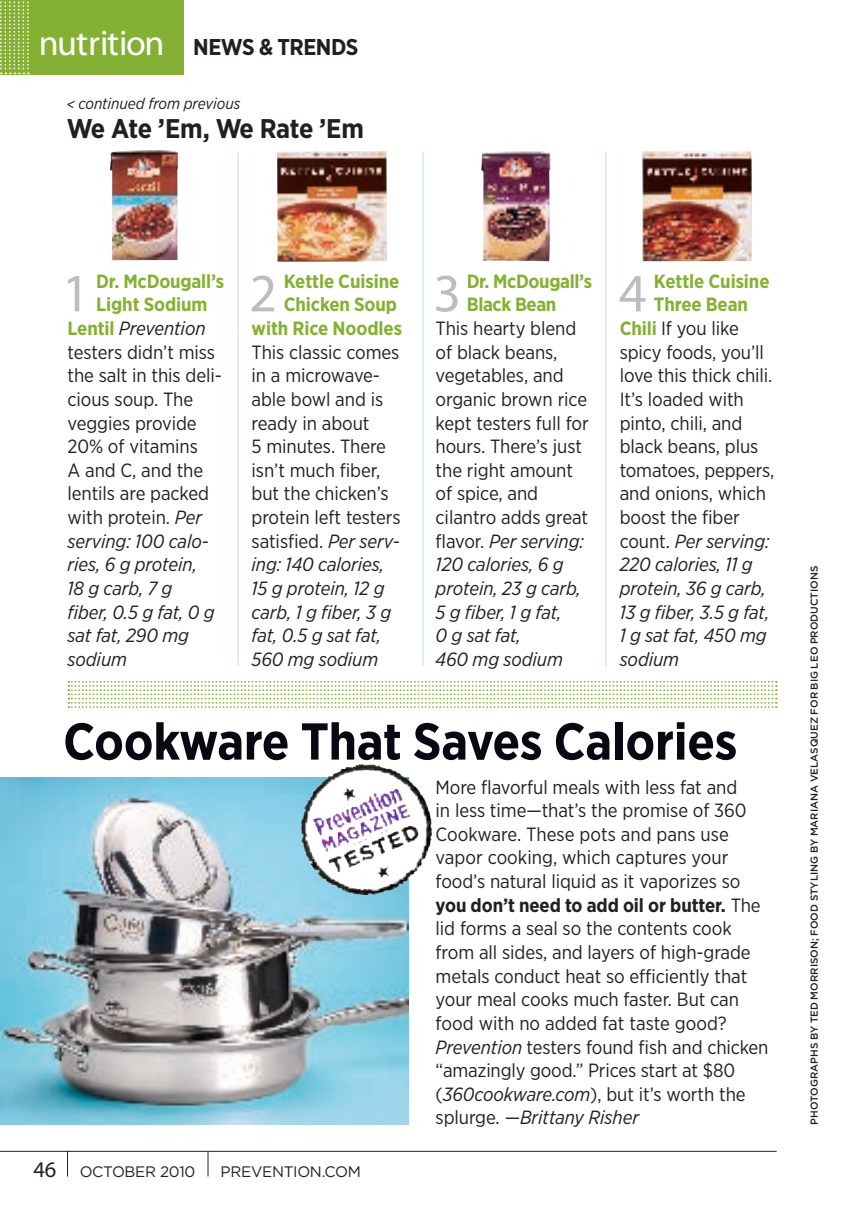
<style>
.page{position:relative;width:851px;height:1206px;background:#fff}
.page>*{position:absolute;margin:0;border:0;box-sizing:border-box;transform-origin:0 0}
.t1{font:54.23px "Myriad Pro";color:#bcbdc0}
.t2{font:700 51.75px "Gotham Narrow";letter-spacing:-.005em;color:#080813}
.t3{font:700 27px "Gotham Narrow";letter-spacing:-.02em;color:#231f20}
.t4{font:700 22.72px "Gotham Narrow";letter-spacing:-.02em;color:#231f20}
.t5{font:19.12px/23.6px "Gotham Narrow";letter-spacing:-.005em;color:#231f20}
.t6{font:italic 19.12px "Gotham Narrow";letter-spacing:-.005em;color:#231f20}
.t7{font:700 19.12px/23.6px "Gotham Narrow";letter-spacing:-.005em;color:#84b133;text-align:right}
.t8{font:italic 15.75px "Gotham Narrow";letter-spacing:-.005em;color:#231f20}
.t9{font:15.3px "Gotham";letter-spacing:-.02em;color:#231f20}
.t10{font:500 10.12px "Gotham";color:#231f20}
.s1{font-family:"Myriad Pro";font-weight:400;font-size:36px;color:#fff}
.s2{font-weight:700;font-style:normal;color:#84b133}
.s3{font-style:italic}
.s4{font-weight:700;color:#84b133}
.s5{font-style:normal}
.s6{font-weight:700}
.s7{font-family:"Myriad Pro";font-size:22.5px}
</style>
<div class="page">
<img style="left:277px;top:151px;width:110px;height:111px">
<img style="left:110px;top:150px;width:68px;height:110px">
<img style="left:642px;top:151px;width:110px;height:110px">
<img style="left:0;top:777px;width:408px;height:347px">
<div style="left:0;top:0;width:183px;height:74px;background:#84b133"></div>
<svg style="left:0;top:1px;width:29px;height:73px"></svg>
<svg style="left:68px;top:680px;width:708px;height:27px"></svg>
<hr style="left:238px;top:152px;width:1px;height:514px;background:#bcdde3">
<img style="left:481px;top:151px;width:70px;height:110px">
<hr style="left:422px;top:152px;width:1px;height:514px;background:#bcdde3">
<hr style="left:605px;top:152px;width:1px;height:514px;background:#bcdde3">
<svg style="left:305px;top:769px;width:121px;height:121px"></svg>
<img style="left:301px;top:764px;width:58px;height:129px">
<hr style="left:0;top:1150px;width:776px;height:1px;background:#231f20">
<svg style="left:208px;top:1150px;width:1px;height:26px"></svg>
<svg style="left:67px;top:1150px;width:1px;height:26px"></svg>
<p class="t4" style="left:39px;top:33px;width:321px"><span class="s1">nutrition</span> NEWS &amp; TRENDS</p>
<p class="t8" style="left:66px;top:94px;width:175px">&lt; continued from previous</p>
<h3 class="t3" style="left:67px;top:111px;width:298px">We Ate ’Em, We Rate ’Em</h3>
<h1 class="t1" style="left:62px;top:260px;width:29px">1</h1>
<p class="t7" style="left:96px;top:269px;width:129px">Dr. McDougall’s</p>
<p class="t7" style="left:96px;top:292px;width:113px">Light Sodium</p>
<p class="t6" style="left:68px;top:316px;width:139px"><span class="s2">Lentil</span> Prevention</p>
<p class="t5" style="left:68px;top:339px;width:149px">testers didn’t miss</p>
<p class="t5" style="left:68px;top:363px;width:156px">the salt in this deli-</p>
<p class="t5" style="left:68px;top:387px;width:127px">cious soup. The</p>
<p class="t5" style="left:68px;top:410px;width:131px">veggies provide</p>
<p class="t5" style="left:68px;top:434px;width:132px">20% of vitamins</p>
<p class="t5" style="left:68px;top:458px;width:137px">A and C, and the</p>
<p class="t5" style="left:68px;top:481px;width:143px">lentils are packed</p>
<p class="t5" style="left:68px;top:505px;width:136px">with protein. <span class="s3">Per</span></p>
<p class="t6" style="left:68px;top:529px;width:143px">serving: 100 calo-</p>
<p class="t6" style="left:68px;top:552px;width:131px">ries, 6 g protein,</p>
<p class="t6" style="left:68px;top:576px;width:106px">18 g carb, 7 g</p>
<p class="t6" style="left:68px;top:600px;width:149px">fiber, 0.5 g fat, 0 g</p>
<p class="t6" style="left:68px;top:623px;width:123px">sat fat, 290 mg</p>
<p class="t6" style="left:68px;top:647px;width:61px">sodium</p>
<p class="t7" style="left:251px;top:269px;width:152px">Kettle Cuisine<br>Chicken Soup with Rice Noodles</p>
<p class="t5" style="left:251px;top:339px;width:151px">This classic comes in a microwave&shy;able bowl and is ready in about<br>5 minutes. There isn’t much fiber, but the chicken’s protein left testers satisfied. <span class="s3">Per serv&shy;ing: 140 calories,<br>15 g protein, 12 g carb, 1 g fiber, 3 g fat, 0.5 g sat fat,<br>560 mg sodium</span></p>
<h1 class="t1" style="left:249px;top:260px;width:29px">2</h1>
<h1 class="t1" style="left:433px;top:260px;width:29px">3</h1>
<p class="t7" style="left:467px;top:269px;width:127px;text-align:left">Dr. McDougall’s<br>Black Bean</p>
<p class="t5" style="left:435px;top:316px;width:155px">This hearty blend of black beans, vegetables, and organic brown rice kept testers full for hours. There’s just the right amount of spice, and cilantro adds great flavor. <span class="s3">Per serving:<br>120 calories, 6 g protein, 23 g carb,<br>5 g fiber, 1 g fat,<br>0 g sat fat,<br>460 mg sodium</span></p>
<h1 class="t1" style="left:618px;top:260px;width:29px">4</h1>
<p class="t7" style="left:654px;top:269px;width:117px">Kettle Cuisine</p>
<p class="t7" style="left:654px;top:292px;width:96px">Three Bean</p>
<p class="t5" style="left:619px;top:316px;width:121px"><span class="s4">Chili</span> If you like</p>
<p class="t5" style="left:619px;top:339px;width:146px">spicy foods, you’ll</p>
<p class="t5" style="left:619px;top:363px;width:154px">love this thick chili.</p>
<p class="t5" style="left:619px;top:387px;width:126px">It’s loaded with</p>
<p class="t5" style="left:619px;top:410px;width:124px">pinto, chili, and</p>
<p class="t5" style="left:619px;top:434px;width:140px">black beans, plus</p>
<p class="t5" style="left:619px;top:458px;width:156px">tomatoes, peppers,</p>
<p class="t5" style="left:619px;top:481px;width:148px">and onions, which</p>
<p class="t5" style="left:619px;top:505px;width:122px">boost the fiber</p>
<p class="t6" style="left:619px;top:529px;width:151px"><span class="s5">count.</span> Per serving:</p>
<p class="t6" style="left:619px;top:552px;width:135px">220 calories, 11 g</p>
<p class="t6" style="left:619px;top:576px;width:148px">protein, 36 g carb,</p>
<p class="t6" style="left:619px;top:600px;width:151px">13 g fiber, 3.5 g fat,</p>
<p class="t6" style="left:619px;top:623px;width:148px">1 g sat fat, 450 mg</p>
<p class="t6" style="left:619px;top:647px;width:61px">sodium</p>
<h2 class="t2" style="left:63px;top:708px;width:675px">Cookware That Saves Calories</h2>
<p class="t5" style="left:435px;top:774px;width:334px">More flavorful meals with less fat and<br>in less time—that’s the promise of 360<br>Cookware. These pots and pans use vapor cooking, which captures your food’s natural liquid as it vaporizes so <span class="s6">you don’t need to add oil or butter.</span> The lid forms a seal so the contents cook from all sides, and layers of high-grade metals conduct heat so efficiently that your meal cooks much faster. But can food with no added fat taste good?<br><span class="s3">Prevention</span> testers found fish and chicken “amazingly good.” Prices start at $80 (<span class="s3">360cookware.com</span>), but it’s worth the splurge. —<span class="s3">Brittany Risher</span></p>
<p class="t9" style="left:34px;top:1162px;width:163px"><span class="s7">46</span> OCTOBER 2010</p>
<p class="t9" style="left:221px;top:1162px;width:142px">PREVENTION.COM</p>
<p class="t10" style="left:808px;top:1124px;width:560px;rotate:-90deg">PHOTOGRAPHS BY TED MORRISON; FOOD STYLING BY MARIANA VELASQUEZ FOR BIG LEO PRODUCTIONS</p>
</div>
